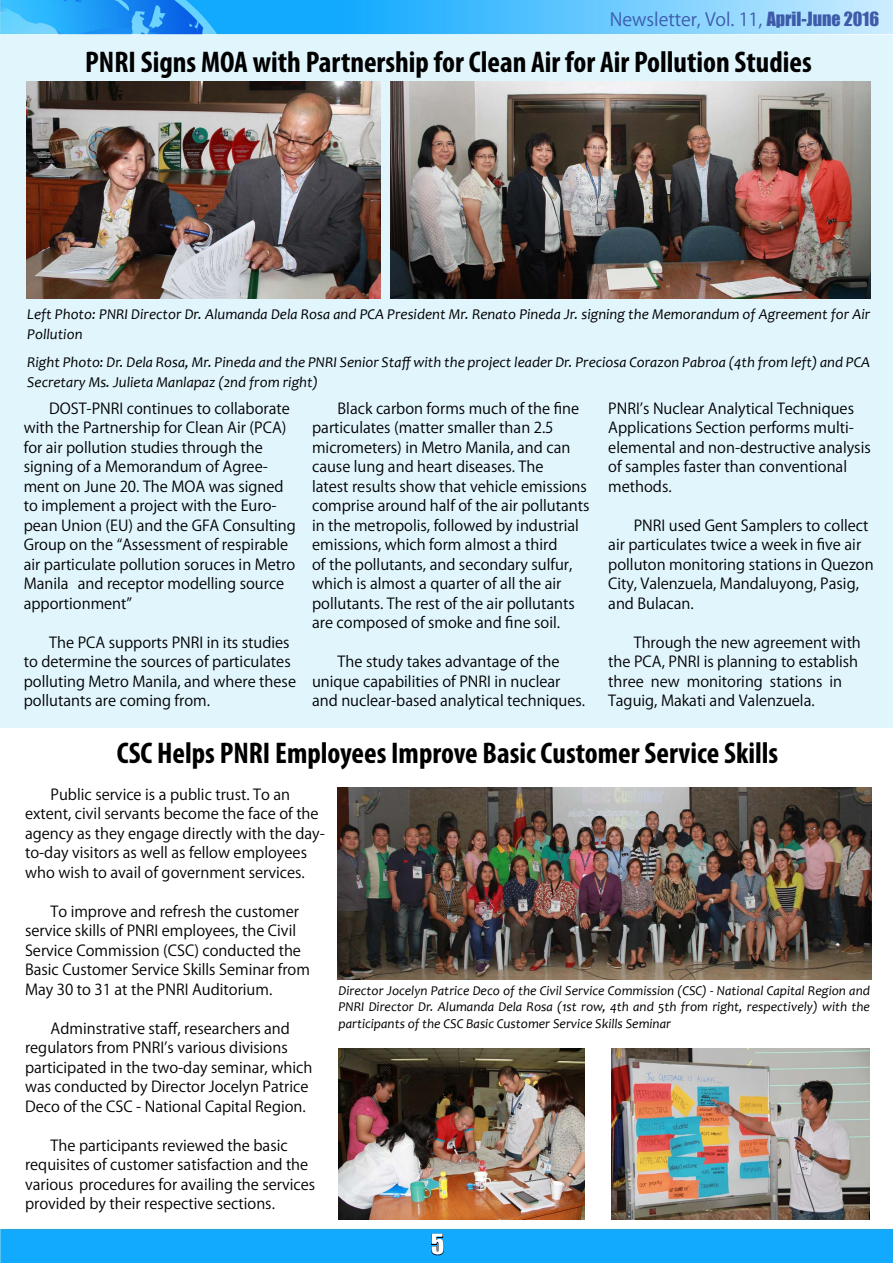
<style>
.page{position:relative;width:893px;height:1263px;background:#fff}
.page>*{position:absolute;margin:0;border:0;box-sizing:border-box;transform-origin:0 0}
.t1{font:700 condensed 30px "Myriad Pro";color:#000}
.t2{font:25.5px "Impact";color:#fff}
.t3{font:18px "Koz Go Pro";color:#3d5ba9}
.t4{font:15px/19.5px "Koz Go Pro";color:#000}
.t5{font:italic 15px/19.5px "Candara";color:#000}
.t6{font:italic 13.5px/16.5px "Candara";color:#000;text-align:justify}
.s1{font-family:"Impact"}
</style>
<div class="page">
<img style="left:0;top:0;width:893px;height:1263px">
<svg style="left:431px;top:1233px;width:13px;height:22px"></svg>
<div style="left:0;top:35px;width:893px;height:693px;background:#e1f5fd"></div>
<hr style="left:0;top:801px;width:1px;height:426px;background:#e71c23">
<img style="left:26px;top:82px;width:355px;height:216px">
<img style="left:390px;top:82px;width:481px;height:216px">
<img style="left:337px;top:788px;width:535px;height:192px">
<img style="left:338px;top:1048px;width:246px;height:171px">
<img style="left:612px;top:1048px;width:257px;height:171px">
<p class="t3" style="left:610px;top:8px;width:271px">Newsletter, Vol. 11, <span class="s1">April-June 2016</span></p>
<h1 class="t1" style="left:85px;top:43px;width:728px">PNRI Signs MOA with Partnership for Clean Air for Air Pollution Studies</h1>
<p class="t5" style="left:27px;top:304px;width:844px">Left Photo: PNRI Director Dr. Alumanda Dela Rosa and PCA President Mr. Renato Pineda Jr. signing the Memorandum of Agreement for Air<br>Pollution</p>
<p class="t5" style="left:27px;top:352px;width:844px">Right Photo: Dr. Dela Rosa, Mr. Pineda and the PNRI Senior Staff with the project leader Dr. Preciosa Corazon Pabroa (4th from left) and PCA<br>Secretary Ms. Julieta Manlapaz (2nd from right)</p>
<p class="t4" style="left:24px;top:399px;width:274px;text-indent:26px">DOST-PNRI continues to collaborate with the Partnership for Clean Air (PCA) for air pollution studies through the signing of a Memorandum of Agree&shy;ment on June 20. The MOA was signed to implement a project with the Euro&shy;pean Union (EU) and the GFA Consulting Group on the “Assessment of respirable air particulate pollution soruces in Metro Manila and receptor modelling source apportionment”</p>
<p class="t4" style="left:24px;top:633px;width:274px;text-indent:26px">The PCA supports PNRI in its studies to determine the sources of particulates polluting Metro Manila, and where these pollutants are coming from.</p>
<p class="t4" style="left:312px;top:399px;width:279px;text-indent:26px">Black carbon forms much of the fine particulates (matter smaller than 2.5 micrometers) in Metro Manila, and can cause lung and heart diseases. The<br>latest results show that vehicle emissions comprise around half of the air pollutants in the metropolis, followed by industrial emissions, which form almost a third<br>of the pollutants, and secondary sulfur, which is almost a quarter of all the air pollutants. The rest of the air pollutants are composed of smoke and fine soil.</p>
<p class="t4" style="left:312px;top:652px;width:275px;text-indent:26px">The study takes advantage of the unique capabilities of PNRI in nuclear and nuclear-based analytical techniques.</p>
<p class="t4" style="left:608px;top:399px;width:264px">PNRI’s Nuclear Analytical Techniques Applications Section performs multi&shy;elemental and non-destructive analysis of samples faster than conventional methods.</p>
<p class="t4" style="left:608px;top:516px;width:267px;text-indent:26px">PNRI used Gent Samplers to collect air particulates twice a week in five air polluton monitoring stations in Quezon City, Valenzuela, Mandaluyong, Pasig, and Bulacan.</p>
<p class="t4" style="left:608px;top:633px;width:254px;text-indent:26px">Through the new agreement with the PCA, PNRI is planning to establish three new monitoring stations in Taguig, Makati and Valenzuela.</p>
<h1 class="t1" style="left:117px;top:734px;width:663px">CSC Helps PNRI Employees Improve Basic Customer Service Skills</h1>
<p class="t4" style="left:25px;top:785px;width:301px;text-indent:26px">Public service is a public trust. To an extent, civil servants become the face of the agency as they engage directly with the day&shy;to-day visitors as well as fellow employees who wish to avail of government services.</p>
<p class="t4" style="left:25px;top:902px;width:286px;text-indent:26px">To improve and refresh the customer service skills of PNRI employees, the Civil Service Commission (CSC) conducted the Basic Customer Service Skills Seminar from May 30 to 31 at the PNRI Auditorium.</p>
<p class="t4" style="left:25px;top:1019px;width:289px;text-indent:26px">Adminstrative staff, researchers and regulators from PNRI’s various divisions participated in the two-day seminar, which was conducted by Director Jocelyn Patrice Deco of the CSC - National Capital Region.</p>
<p class="t4" style="left:25px;top:1136px;width:292px;text-indent:26px">The participants reviewed the basic requisites of customer satisfaction and the various procedures for availing the services provided by their respective sections.</p>
<p class="t6" style="left:338px;top:982px;width:533px">Director Jocelyn Patrice Deco of the Civil Service Commission (CSC) - National Capital Region and PNRI Director Dr. Alumanda Dela Rosa (1st row, 4th and 5th from right, respectively) with the participants of the CSC Basic Customer Service Skills Seminar</p>
<h2 class="t2" style="left:431px;top:1225px;width:15px">5</h2>
</div>
